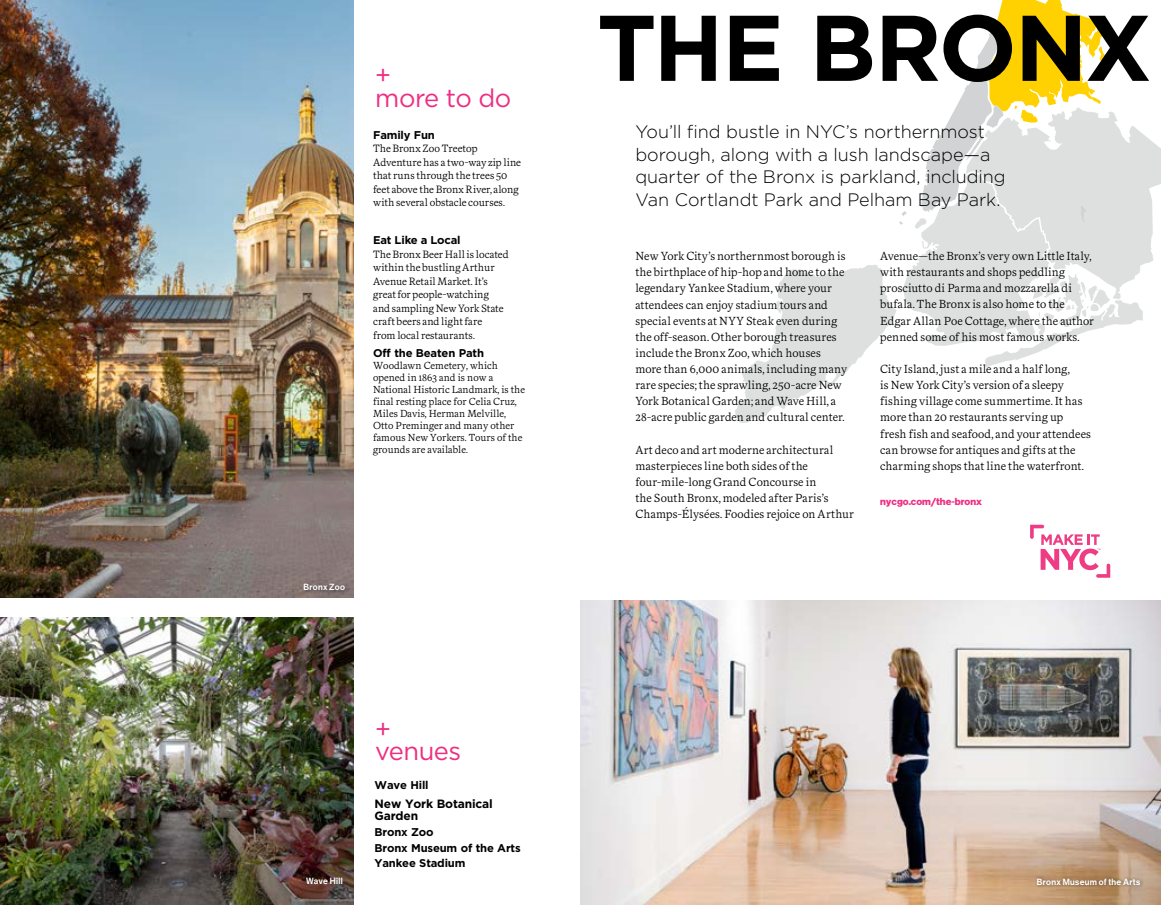
<style>
.page{position:relative;width:1161px;height:905px;background:#fff}
.page>*{position:absolute;margin:0;border:0;box-sizing:border-box;transform-origin:0 0}
.t1{font:700 93px "Gotham";letter-spacing:-.025em;color:#000}
.t2{font:25.5px/22.5px "Gotham";letter-spacing:-.02em;color:#ee2e82}
.t3{font:300 18px/22.5px "Gotham";letter-spacing:-.005em;color:#000}
.t4{font:700 12px/12px "Gotham";letter-spacing:-.015em;color:#000}
.t5{font:11.7px/16px "Superior Text Light Alpha";letter-spacing:.01em;color:#000}
.t6{font:700 11.25px/15.8px "Gotham";letter-spacing:-.015em;color:#000}
.t7{font:10.5px/13.5px "Superior Text Light Alpha";color:#000}
.t8{font:10.2px/12px "Superior Text Light Alpha";color:#000}
.t9{font:700 10.2px "NYC Sans";color:#ee2e82}
.t10{font:500 9px "NYC Sans";letter-spacing:.035em;color:#fff}
</style>
<div class="page">
<svg style="left:735px;top:0;width:426px;height:423px"></svg>
<img style="left:0;top:617px;width:353px;height:287px">
<img style="left:580px;top:600px;width:581px;height:304px">
<img style="left:0;top:0;width:353px;height:597px">
<div style="left:301px;top:581px;width:49px;height:13px;background:#000;opacity:.2"></div>
<div style="left:295px;top:864px;width:59px;height:31px;background:#000;opacity:.2"></div>
<div style="left:1035px;top:875px;width:110px;height:13px;background:#000;opacity:.2"></div>
<svg style="left:1030px;top:524px;width:80px;height:53px"></svg>
<h2 class="t2" style="left:375px;top:63px;width:138px">+<br>more to do</h2>
<p class="t6" style="left:373px;top:127px;width:63px">Family Fun</p>
<p class="t7" style="left:373px;top:142px;width:149px">The Bronx Zoo Treetop<br>Adventure has a two-way zip line that runs through the trees 50 feet above the Bronx River, along with several obstacle courses.</p>
<p class="t6" style="left:373px;top:232px;width:89px">Eat Like a Local</p>
<p class="t7" style="left:373px;top:247px;width:137px">The Bronx Beer Hall is located within the bustling Arthur<br>Avenue Retail Market. It’s great for people-watching<br>and sampling New York State craft beers and light fare<br>from local restaurants.</p>
<p class="t6" style="left:373px;top:345px;width:112px">Off the Beaten Path</p>
<p class="t8" style="left:373px;top:360px;width:153px">Woodlawn Cemetery, which opened in 1863 and is now a<br>National Historic Landmark, is the final resting place for Celia Cruz,<br>Miles Davis, Herman Melville,<br>Otto Preminger and many other famous New Yorkers. Tours of the grounds are available.</p>
<p class="t10" style="left:304px;top:582px;width:43px">Bronx Zoo</p>
<h2 class="t2" style="left:375px;top:716px;width:87px">+ venues</h2>
<p class="t6" style="left:375px;top:777px;width:56px">Wave Hill</p>
<p class="t4" style="left:375px;top:797px;width:120px">New York Botanical<br>Garden</p>
<p class="t6" style="left:375px;top:823px;width:148px">Bronx Zoo<br>Bronx Museum of the Arts<br>Yankee Stadium</p>
<h1 class="t1" style="left:597px;top:-14px;width:557px">THE BRONX</h1>
<h3 class="t3" style="left:635px;top:120px;width:372px">You’ll find bustle in NYC’s northernmost borough, along with a lush landscape—a quarter of the Bronx is parkland, including Van Cortlandt Park and Pelham Bay Park.</h3>
<p class="t5" style="left:635px;top:248px;width:213px">New York City’s northernmost borough is the birthplace of hip-hop and home to the legendary Yankee Stadium, where your attendees can enjoy stadium tours and special events at NYY Steak even during the off-season. Other borough treasures include the Bronx Zoo, which houses more than 6,000 animals, including many rare species; the sprawling, 250-acre New York Botanical Garden; and Wave Hill, a 28-acre public garden and cultural center.</p>
<p class="t5" style="left:635px;top:442px;width:220px">Art deco and art moderne architectural masterpieces line both sides of the four-mile-long Grand Concourse in<br>the South Bronx, modeled after Paris’s Champs-Élysées. Foodies rejoice on Arthur</p>
<p class="t5" style="left:880px;top:248px;width:215px">Avenue—the Bronx’s very own Little Italy, with restaurants and shops peddling prosciutto di Parma and mozzarella di bufala. The Bronx is also home to the Edgar Allan Poe Cottage, where the author penned some of his most famous works.</p>
<p class="t5" style="left:880px;top:361px;width:212px">City Island, just a mile and a half long,<br>is New York City’s version of a sleepy fishing village come summertime. It has more than 20 restaurants serving up fresh fish and seafood, and your attendees can browse for antiques and gifts at the charming shops that line the waterfront.</p>
<p class="t9" style="left:880px;top:496px;width:103px">nycgo.com/the-bronx</p>
<p class="t10" style="left:306px;top:875px;width:38px">Wave Hill</p>
<p class="t10" style="left:1037px;top:876px;width:105px">Bronx Museum of the Arts</p>
</div>
